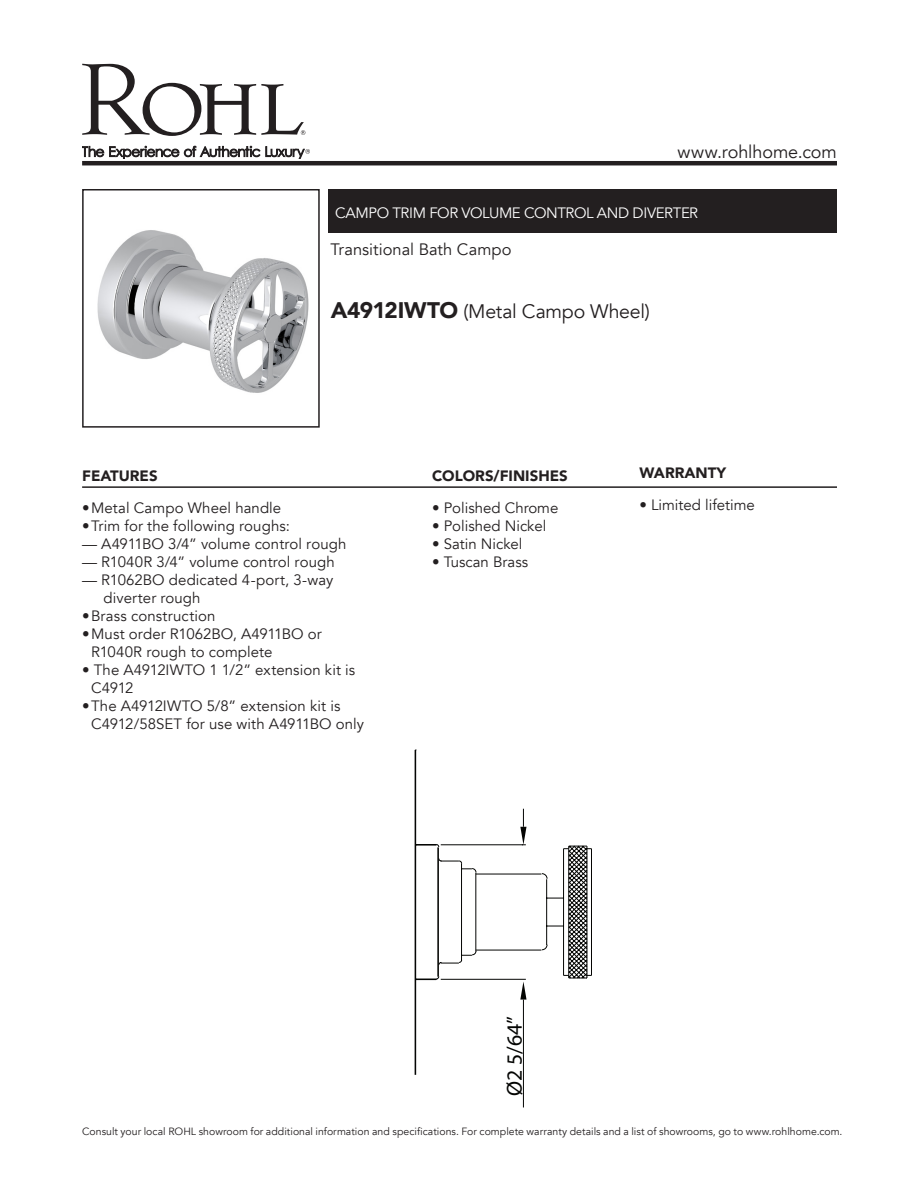
<style>
.page{position:relative;width:918px;height:1188px;background:#fff}
.page>*{position:absolute;margin:0;border:0;box-sizing:border-box;transform-origin:0 0}
.t1{font:21.75px "Myriad Pro";color:#040503}
.Product_Info_Nest{font:19.5px "Avenir";letter-spacing:-.015em;color:#231f20}
.t2{font:18px "Avenir";letter-spacing:-.005em;color:#231f20}
.t3{font:16.5px "Avenir";color:#231f20}
.Product_Info_Nest-2{font:15px "Avenir";letter-spacing:.005em;color:#231f20}
.Product_Title_Bar{font:15px "Avenir";letter-spacing:-.025em;color:#fff}
.t4{font:900 15px "Avenir";color:#231f20}
.t5{font:10.5px "Avenir";color:#231f20}
.s1{font-weight:900;font-size:22.5px}
</style>
<div class="page">
<svg style="left:82px;top:146px;width:178px;height:13px"></svg>
<svg style="left:82px;top:64px;width:223px;height:72px"></svg>
<svg style="left:266px;top:146px;width:44px;height:13px"></svg>
<hr style="left:82px;top:161px;width:755px;height:4px;background:#231f20">
<div style="left:328px;top:189px;width:509px;height:43px;background:#231f20"></div>
<img style="left:97px;top:230px;width:212px;height:163px">
<div style="left:82px;top:189px;width:238px;height:239px;border:2px solid #231f20"></div>
<hr style="left:82px;top:486px;width:755px;height:2px;background:#231f20">
<svg style="left:415px;top:750px;width:177px;height:357px"></svg>
<p class="t2" style="left:678px;top:141px;width:161px">www.rohlhome.com</p>
<p class="Product_Title_Bar" style="left:335px;top:204px;width:365px">CAMPO TRIM FOR VOLUME CONTROL AND DIVERTER</p>
<p class="t3" style="left:330px;top:239px;width:183px">Transitional Bath Campo</p>
<p class="Product_Info_Nest" style="left:331px;top:300px;width:320px"><span class="s1">A4912IWTO</span> (Metal Campo Wheel)</p>
<p class="t4" style="left:82px;top:463px;width:77px">FEATURES</p>
<p class="Product_Info_Nest-2" style="left:82px;top:499px;width:201px">•Metal Campo Wheel handle</p>
<p class="Product_Info_Nest-2" style="left:82px;top:517px;width:209px">•Trim for the following roughs:</p>
<p class="Product_Info_Nest-2" style="left:82px;top:535px;width:266px">— A4911BO 3/4” volume control rough</p>
<p class="Product_Info_Nest-2" style="left:82px;top:553px;width:254px">— R1040R 3/4” volume control rough</p>
<p class="Product_Info_Nest-2" style="left:82px;top:571px;width:253px">— R1062BO dedicated 4-port, 3-way</p>
<p class="Product_Info_Nest-2" style="left:104px;top:589px;width:99px">diverter rough</p>
<p class="Product_Info_Nest-2" style="left:82px;top:607px;width:135px">•Brass construction</p>
<p class="Product_Info_Nest-2" style="left:82px;top:625px;width:241px">•Must order R1062BO, A4911BO or</p>
<p class="Product_Info_Nest-2" style="left:91px;top:643px;width:183px">R1040R rough to complete</p>
<p class="Product_Info_Nest-2" style="left:82px;top:661px;width:275px">• The A4912IWTO 1 1/2” extension kit is</p>
<p class="Product_Info_Nest-2" style="left:91px;top:679px;width:44px">C4912</p>
<p class="Product_Info_Nest-2" style="left:82px;top:697px;width:260px">•The A4912IWTO 5/8” extension kit is</p>
<p class="Product_Info_Nest-2" style="left:91px;top:715px;width:275px">C4912/58SET for use with A4911BO only</p>
<p class="t4" style="left:432px;top:463px;width:137px">COLORS/FINISHES</p>
<p class="Product_Info_Nest-2" style="left:432px;top:499px;width:128px">• Polished Chrome</p>
<p class="Product_Info_Nest-2" style="left:432px;top:517px;width:116px">• Polished Nickel</p>
<p class="Product_Info_Nest-2" style="left:432px;top:535px;width:92px">• Satin Nickel</p>
<p class="Product_Info_Nest-2" style="left:432px;top:553px;width:98px">• Tuscan Brass</p>
<p class="t4" style="left:639px;top:460px;width:88px">WARRANTY</p>
<p class="Product_Info_Nest-2" style="left:639px;top:496px;width:117px">• Limited lifetime</p>
<p class="t1" style="left:501px;top:1096px;width:81px;rotate:-90deg">Ø2 5/64”</p>
<p class="t5" style="left:82px;top:1125px;width:762px">Consult your local ROHL showroom for additional information and specifications. For complete warranty details and a list of showrooms, go to www.rohlhome.com.</p>
</div>
